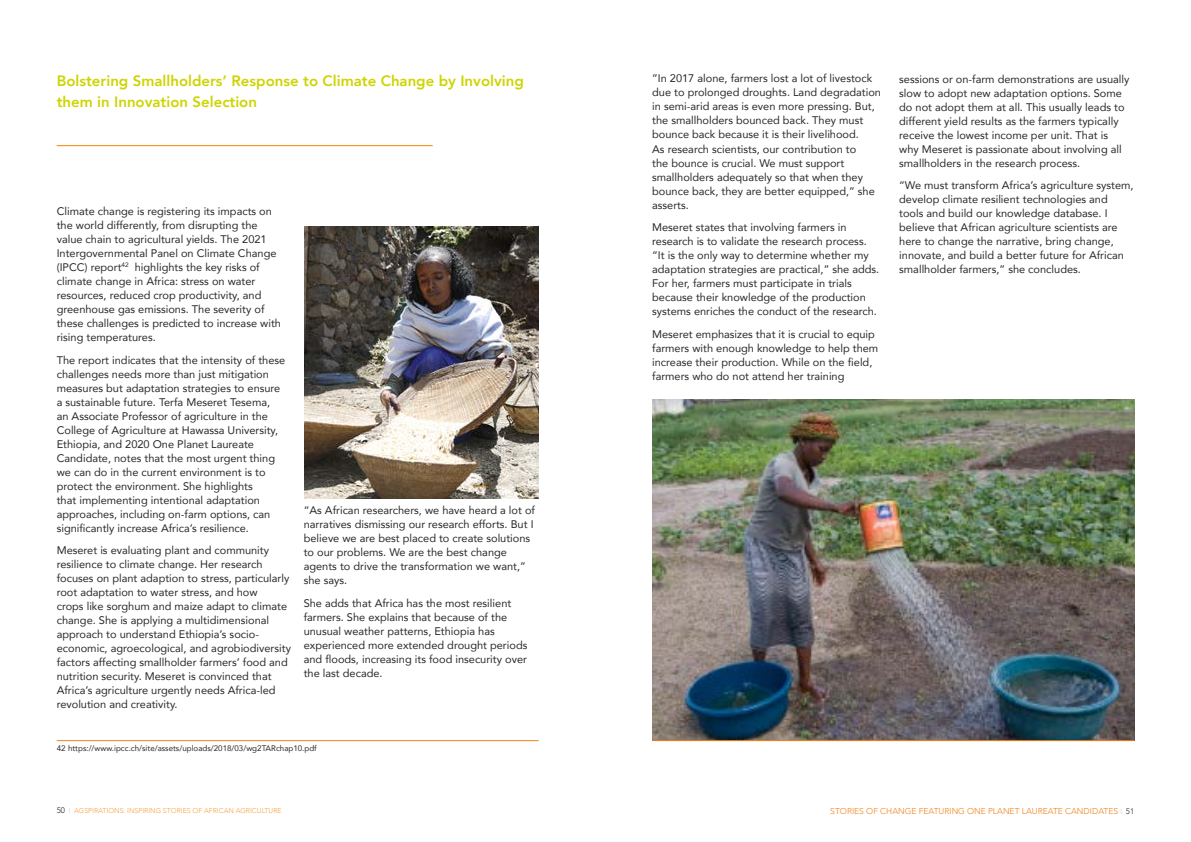
<style>
.page{position:relative;width:1191px;height:842px;background:#fff}
.page>*{position:absolute;margin:0;border:0;box-sizing:border-box;transform-origin:0 0}
.t1{font:800 15px/21px "Avenir";color:#cdd500}
.t2{font:11px/14px "Avenir";color:#282827}
.t3{font:300 8.5px "Avenir";color:#f0821a}
.t4{font:8px "Avenir";color:#282827}
.t5{font:300 7px "Avenir";color:#f6a140}
.s1{font-size:8px;color:#282827}
.s2{color:#c6c6c6}
.s3{font-size:7px;color:#c6c6c6}
</style>
<div class="page">
<img style="left:652px;top:399px;width:482px;height:341px">
<img style="left:304px;top:226px;width:235px;height:272px">
<hr style="left:57px;top:145px;width:376px;height:1px;background:#f18700">
<hr style="left:652px;top:740px;width:482px;height:1px;background:#f0821a">
<hr style="left:57px;top:740px;width:481px;height:1px;background:#f0821a">
<h1 class="t1" style="left:57px;top:70px;width:468px">Bolstering Smallholders’ Response to Climate Change by Involving them in Innovation Selection</h1>
<p class="t2" style="left:57px;top:204px;width:226px">Climate change is registering its impacts on the world differently, from disrupting the value chain to agricultural yields. The 2021<br>Intergovernmental Panel on Climate Change (IPCC) report<sup>42</sup> highlights the key risks of climate change in Africa: stress on water resources, reduced crop productivity, and greenhouse gas emissions. The severity of these challenges is predicted to increase with rising temperatures.</p>
<p class="t2" style="left:57px;top:352px;width:230px">The report indicates that the intensity of these challenges needs more than just mitigation measures but adaptation strategies to ensure a sustainable future. Terfa Meseret Tesema,<br>an Associate Professor of agriculture in the College of Agriculture at Hawassa University, Ethiopia, and 2020 One Planet Laureate Candidate, notes that the most urgent thing we can do in the current environment is to protect the environment. She highlights<br>that implementing intentional adaptation approaches, including on-farm options, can significantly increase Africa’s resilience.</p>
<p class="t2" style="left:57px;top:543px;width:236px">Meseret is evaluating plant and community resilience to climate change. Her research focuses on plant adaption to stress, particularly root adaptation to water stress, and how<br>crops like sorghum and maize adapt to climate change. She is applying a multidimensional approach to understand Ethiopia’s socio&shy;economic, agroecological, and agrobiodiversity factors affecting smallholder farmers’ food and nutrition security. Meseret is convinced that Africa’s agriculture urgently needs Africa-led revolution and creativity.</p>
<p class="t2" style="left:304px;top:503px;width:233px">“As African researchers, we have heard a lot of narratives dismissing our research efforts. But I believe we are best placed to create solutions to our problems. We are the best change agents to drive the transformation we want,” she says.</p>
<p class="t2" style="left:304px;top:596px;width:225px">She adds that Africa has the most resilient farmers. She explains that because of the unusual weather patterns, Ethiopia has experienced more extended drought periods and floods, increasing its food insecurity over the last decade.</p>
<p class="t4" style="left:57px;top:742px;width:262px">42 https://www.ipcc.ch/site/assets/uploads/2018/03/wg2TARchap10.pdf</p>
<p class="t2" style="left:652px;top:71px;width:230px">”In 2017 alone, farmers lost a lot of livestock due to prolonged droughts. Land degradation in semi-arid areas is even more pressing. But, the smallholders bounced back. They must bounce back because it is their livelihood.<br>As research scientists, our contribution to<br>the bounce is crucial. We must support smallholders adequately so that when they bounce back, they are better equipped,” she asserts.</p>
<p class="t2" style="left:652px;top:220px;width:229px">Meseret states that involving farmers in research is to validate the research process. “It is the only way to determine whether my adaptation strategies are practical,” she adds.<br>For her, farmers must participate in trials because their knowledge of the production systems enriches the conduct of the research.</p>
<p class="t2" style="left:652px;top:326px;width:228px">Meseret emphasizes that it is crucial to equip farmers with enough knowledge to help them increase their production. While on the field, farmers who do not attend her training</p>
<p class="t2" style="left:899px;top:71px;width:232px">sessions or on-farm demonstrations are usually slow to adopt new adaptation options. Some do not adopt them at all. This usually leads to different yield results as the farmers typically receive the lowest income per unit. That is why Meseret is passionate about involving all smallholders in the research process.</p>
<p class="t2" style="left:899px;top:178px;width:236px">“We must transform Africa’s agriculture system, develop climate resilient technologies and tools and build our knowledge database. I believe that African agriculture scientists are here to change the narrative, bring change, innovate, and build a better future for African smallholder farmers,” she concludes.</p>
<p class="t5" style="left:57px;top:806px;width:226px"><span class="s1">50</span> <span class="s2">I</span> AGSPIRATIONS: INSPIRING STORIES OF AFRICAN AGRICULTURE</p>
<p class="t3" style="left:830px;top:806px;width:305px">STORIES OF CHANGE FEATURING ONE PLANET LAUREATE CANDIDATES <span class="s3">I</span> <span class="s1">51</span></p>
</div>
